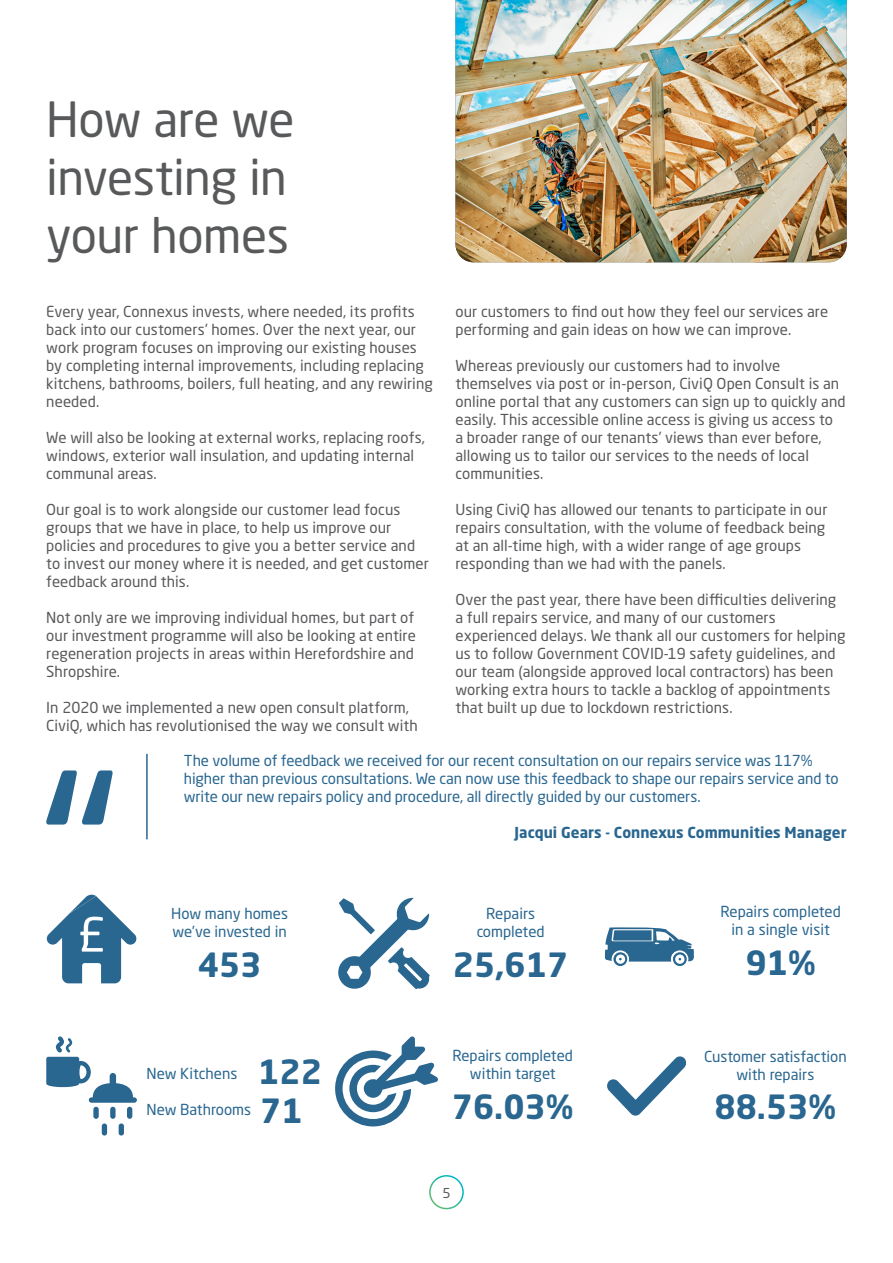
<style>
.page{position:relative;width:893px;height:1263px;background:#fff}
.page>*{position:absolute;margin:0;border:0;box-sizing:border-box;transform-origin:0 0}
.t1{font:48px/57.6px "Neo Sans Std";letter-spacing:-.01em;color:#58595b}
.t2{font:700 33px "Neo Sans Std";color:#296690}
.t3{font:15px/18px "Neo Sans Std";letter-spacing:.005em;color:#58595b}
.t4{font:15px/18px "Neo Sans Std";letter-spacing:-.005em;color:#296690;text-align:center}
.t5{font:700 15px "Neo Sans Std";color:#296690}
.t6{font:13.5px "Neo Sans Std";color:#58595b}
</style>
<div class="page">
<div style="left:429px;top:1175px;width:35px;height:34px;border:2px solid #fff;border-radius:50%"></div>
<img style="left:455px;top:0;width:392px;height:262px">
<svg style="left:607px;top:1056px;width:80px;height:60px"></svg>
<div style="left:93px;top:1107px;width:6px;height:12px;background:#296690;border-radius:3px"></div>
<div style="left:127px;top:1107px;width:5px;height:12px;background:#296690;border-radius:3px"></div>
<div style="left:119px;top:1123px;width:5px;height:12px;background:#296690;border-radius:3px"></div>
<div style="left:110px;top:1107px;width:6px;height:12px;background:#296690;border-radius:3px"></div>
<div style="left:102px;top:1123px;width:5px;height:12px;background:#296690;border-radius:3px"></div>
<svg style="left:46px;top:1036px;width:91px;height:67px"></svg>
<svg style="left:46px;top:894px;width:91px;height:89px"></svg>
<svg style="left:46px;top:770px;width:67px;height:54px"></svg>
<hr style="left:146px;top:754px;width:2px;height:85px;background:#296690">
<svg style="left:338px;top:898px;width:92px;height:92px"></svg>
<svg style="left:335px;top:1036px;width:103px;height:90px"></svg>
<svg style="left:605px;top:927px;width:89px;height:39px"></svg>
<p class="t1" style="left:46px;top:90px;width:250px">How are we</p>
<p class="t1" style="left:46px;top:148px;width:244px">investing in your homes</p>
<p class="t3" style="left:46px;top:302px;width:388px">Every year, Connexus invests, where needed, its profits back into our customers’ homes. Over the next year, our work program focuses on improving our existing houses by completing internal improvements, including replacing kitchens, bathrooms, boilers, full heating, and any rewiring needed.</p>
<p class="t3" style="left:46px;top:428px;width:380px">We will also be looking at external works, replacing roofs, windows, exterior wall insulation, and updating internal communal areas.</p>
<p class="t3" style="left:46px;top:500px;width:384px">Our goal is to work alongside our customer lead focus groups that we have in place, to help us improve our policies and procedures to give you a better service and to invest our money where it is needed, and get customer feedback around this.</p>
<p class="t3" style="left:46px;top:608px;width:371px">Not only are we improving individual homes, but part of our investment programme will also be looking at entire regeneration projects in areas within Herefordshire and Shropshire.</p>
<p class="t3" style="left:46px;top:698px;width:373px">In 2020 we implemented a new open consult platform,<br>CiviQ, which has revolutionised the way we consult with</p>
<p class="t3" style="left:455px;top:302px;width:374px">our customers to find out how they feel our services are performing and gain ideas on how we can improve.</p>
<p class="t3" style="left:455px;top:356px;width:392px">Whereas previously our customers had to involve themselves via post or in-person, CiviQ Open Consult is an online portal that any customers can sign up to quickly and easily. This accessible online access is giving us access to<br>a broader range of our tenants’ views than ever before, allowing us to tailor our services to the needs of local communities.</p>
<p class="t3" style="left:455px;top:500px;width:373px">Using CiviQ has allowed our tenants to participate in our repairs consultation, with the volume of feedback being at an all-time high, with a wider range of age groups responding than we had with the panels.</p>
<p class="t3" style="left:455px;top:590px;width:392px">Over the past year, there have been difficulties delivering a full repairs service, and many of our customers experienced delays. We thank all our customers for helping us to follow Government COVID-19 safety guidelines, and our team (alongside approved local contractors) has been working extra hours to tackle a backlog of appointments that built up due to lockdown restrictions.</p>
<p class="t4" style="left:184px;top:751px;width:656px;text-align:left">The volume of feedback we received for our recent consultation on our repairs service was 117% higher than previous consultations. We can now use this feedback to shape our repairs service and to write our new repairs policy and procedure, all directly guided by our customers.</p>
<p class="t5" style="left:515px;top:823px;width:334px">Jacqui Gears - Connexus Communities Manager</p>
<p class="t4" style="left:171px;top:904px;width:118px">How many homes</p>
<p class="t4" style="left:173px;top:922px;width:116px">we’ve invested in</p>
<p class="t2" style="left:198px;top:943px;width:65px">453</p>
<p class="t4" style="left:147px;top:1065px;width:92px">New Kitchens</p>
<p class="t4" style="left:147px;top:1101px;width:106px">New Bathrooms</p>
<p class="t2" style="left:258px;top:1051px;width:65px">122</p>
<p class="t2" style="left:260px;top:1089px;width:44px">71</p>
<p class="t4" style="left:477px;top:904px;width:69px">Repairs completed</p>
<p class="t2" style="left:453px;top:943px;width:117px">25,617</p>
<p class="t4" style="left:452px;top:1047px;width:122px">Repairs completed within target</p>
<p class="t2" style="left:452px;top:1086px;width:123px">76.03%</p>
<p class="t6" style="left:442px;top:1185px;width:10px">5</p>
<p class="t4" style="left:720px;top:903px;width:122px">Repairs completed in a single visit</p>
<p class="t2" style="left:745px;top:941px;width:72px">91%</p>
<p class="t4" style="left:704px;top:1047px;width:144px">Customer satisfaction with repairs</p>
<p class="t2" style="left:714px;top:1086px;width:123px">88.53%</p>
</div>
